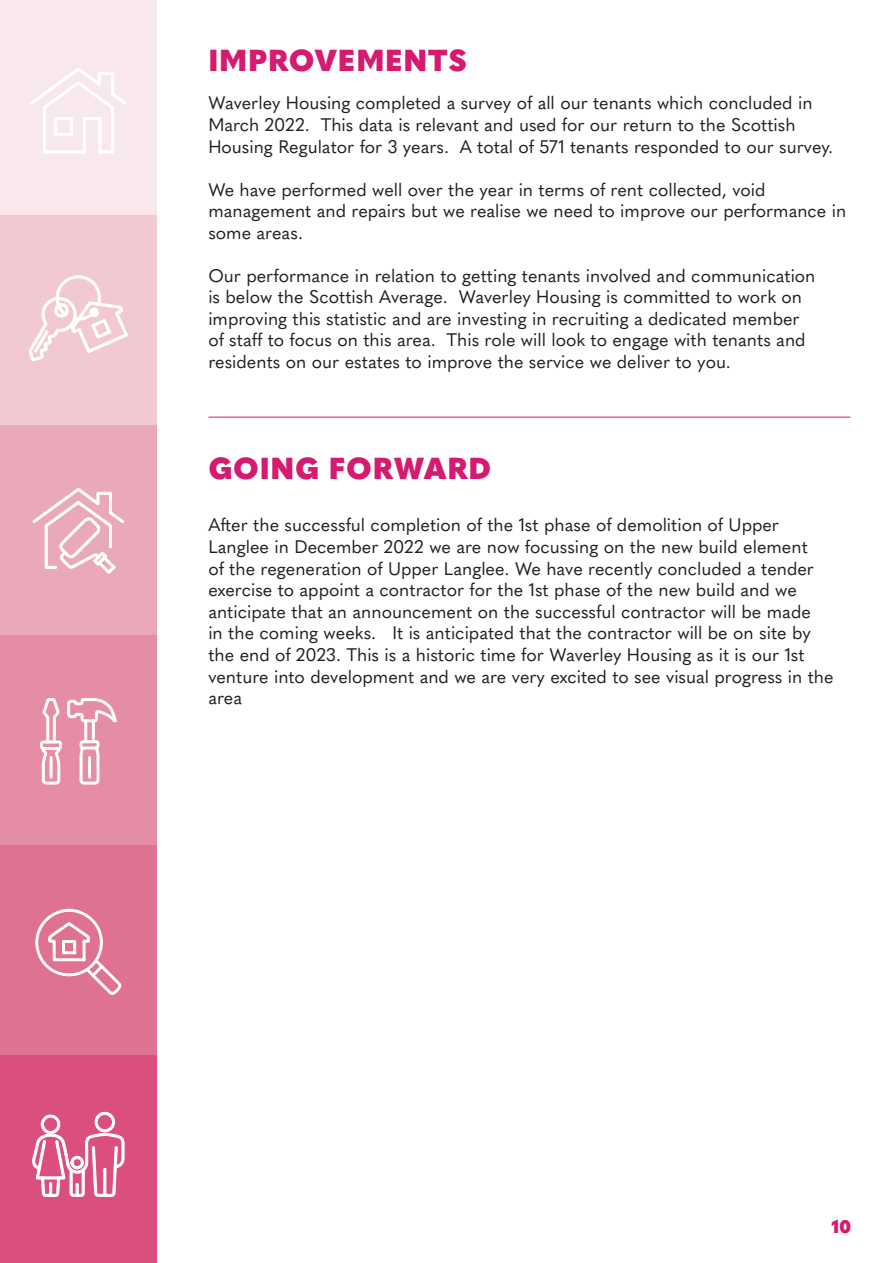
<style>
.page{position:relative;width:893px;height:1263px;background:#fff}
.page>*{position:absolute;margin:0;border:0;box-sizing:border-box;transform-origin:0 0}
.t1{font:900 30px "Quasimoda";letter-spacing:.025em;color:#d51a70}
.t2{font:18px/21.6px "Quasimoda";color:#231f20}
.t3{font:900 18px "Quasimoda";color:#d51a70}
</style>
<div class="page">
<div style="left:0;top:1055px;width:157px;height:208px;background:#da4e80"></div>
<div style="left:0;top:845px;width:157px;height:210px;background:#df7192"></div>
<div style="left:0;top:634px;width:157px;height:211px;background:#e48da4"></div>
<div style="left:0;top:424px;width:157px;height:210px;background:#eaa9ba"></div>
<div style="left:0;top:214px;width:157px;height:210px;background:#f2c9d1"></div>
<div style="left:0;top:0;width:157px;height:214px;background:#f8e7eb"></div>
<svg style="left:30px;top:67px;width:97px;height:86px"></svg>
<svg style="left:29px;top:275px;width:99px;height:86px"></svg>
<svg style="left:32px;top:488px;width:92px;height:86px"></svg>
<svg style="left:40px;top:698px;width:77px;height:87px"></svg>
<svg style="left:35px;top:909px;width:87px;height:86px"></svg>
<svg style="left:32px;top:1111px;width:93px;height:87px"></svg>
<hr style="left:208px;top:417px;width:642px;height:1px;background:#d51a70">
<h1 class="t1" style="left:208px;top:37px;width:260px">IMPROVEMENTS</h1>
<p class="t2" style="left:208px;top:91px;width:626px">Waverley Housing completed a survey of all our tenants which concluded in<br>March 2022. This data is relevant and used for our return to the Scottish<br>Housing Regulator for 3 years. A total of 571 tenants responded to our survey.</p>
<p class="t2" style="left:208px;top:177px;width:639px">We have performed well over the year in terms of rent collected, void management and repairs but we realise we need to improve our performance in some areas.</p>
<p class="t2" style="left:208px;top:263px;width:609px">Our performance in relation to getting tenants involved and communication is below the Scottish Average. Waverley Housing is committed to work on improving this statistic and are investing in recruiting a dedicated member of staff to focus on this area. This role will look to engage with tenants and residents on our estates to improve the service we deliver to you.</p>
<h1 class="t1" style="left:208px;top:445px;width:284px">GOING FORWARD</h1>
<p class="t2" style="left:208px;top:513px;width:627px">After the successful completion of the 1st phase of demolition of Upper Langlee in December 2022 we are now focussing on the new build element<br>of the regeneration of Upper Langlee. We have recently concluded a tender exercise to appoint a contractor for the 1st phase of the new build and we anticipate that an announcement on the successful contractor will be made<br>in the coming weeks. It is anticipated that the contractor will be on site by the end of 2023. This is a historic time for Waverley Housing as it is our 1st venture into development and we are very excited to see visual progress in the area</p>
<p class="t3" style="left:831px;top:1213px;width:22px">10</p>
</div>
